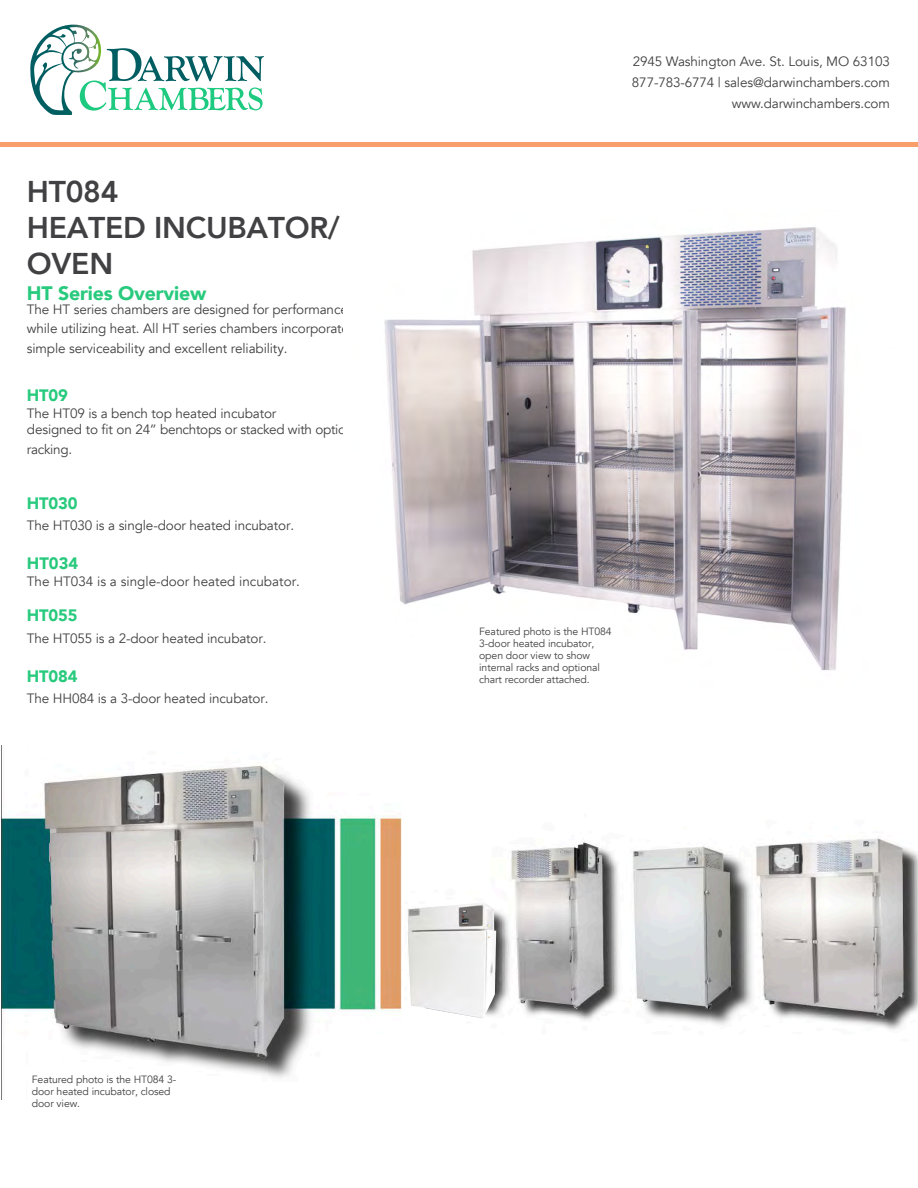
<style>
.page{position:relative;width:918px;height:1188px;background:#fff}
.page>*{position:absolute;margin:0;border:0;box-sizing:border-box;transform-origin:0 0}
.t1{font:800 30px/36px "Avenir";letter-spacing:-.01em;color:#414042}
.t2{font:900 19.5px "Avenir";letter-spacing:-.01em;color:#28ca7d}
.t3{font:900 16.5px "Avenir";letter-spacing:-.01em;color:#28ca7d}
.t4{font:900 16.5px "Avenir";color:#28c97c}
.t5{font:13.5px/21px "Avenir";letter-spacing:-.01em;color:#414042;text-align:right}
.t6{font:10.5px/12px "Avenir";letter-spacing:-.01em;color:#414042}
</style>
<div class="page">
<div style="left:0;top:142px;width:918px;height:5px;background:#f89f6c"></div>
<svg style="left:30px;top:25px;width:234px;height:90px"></svg>
<img style="left:384px;top:227px;width:462px;height:444px">
<img style="left:1px;top:746px;width:917px;height:354px">
<img style="left:395px;top:877px;width:131px;height:146px">
<h1 class="t1" style="left:27px;top:174px;width:314px">HT084<br>HEATED INCUBATOR/<br>OVEN</h1>
<h2 class="t2" style="left:27px;top:276px;width:181px">HT Series Overview</h2>
<p class="t5" style="left:27px;top:300px;width:324px;line-height:19.5px;text-align:justify">The HT series chambers are designed for performance while utilizing heat. All HT series chambers incorporate simple serviceability and excellent reliability.</p>
<p class="t3" style="left:27px;top:381px;width:43px">HT09</p>
<p class="t5" style="left:27px;top:406px;width:338px;line-height:16.2px;text-align:left">The HT09 is a bench top heated incubator<br>designed to fit on 24” benchtops or stacked with optional</p>
<p class="t5" style="left:27px;top:439px;width:47px">racking.</p>
<p class="t3" style="left:27px;top:489px;width:52px">HT030</p>
<p class="t5" style="left:27px;top:515px;width:269px">The HT030 is a single-door heated incubator.</p>
<p class="t4" style="left:27px;top:549px;width:53px">HT034</p>
<p class="t5" style="left:27px;top:571px;width:275px">The HT034 is a single-door heated incubator.</p>
<p class="t3" style="left:27px;top:602px;width:52px">HT055</p>
<p class="t5" style="left:27px;top:628px;width:241px">The HT055 is a 2-door heated incubator.</p>
<p class="t3" style="left:27px;top:662px;width:52px">HT084</p>
<p class="t5" style="left:27px;top:688px;width:243px">The HH084 is a 3-door heated incubator.</p>
<p class="t5" style="left:632px;top:51px;width:259px">2945 Washington Ave. St. Louis, MO 63103<br>877-783-6774 | sales@darwinchambers.com www.darwinchambers.com</p>
<p class="t6" style="left:479px;top:625px;width:134px">Featured photo is the HT084<br>3-door heated incubator, open door view to show internal racks and optional chart recorder attached.</p>
<p class="t6" style="left:32px;top:1073px;width:146px">Featured photo is the HT084 3- door heated incubator, closed door view.</p>
</div>
